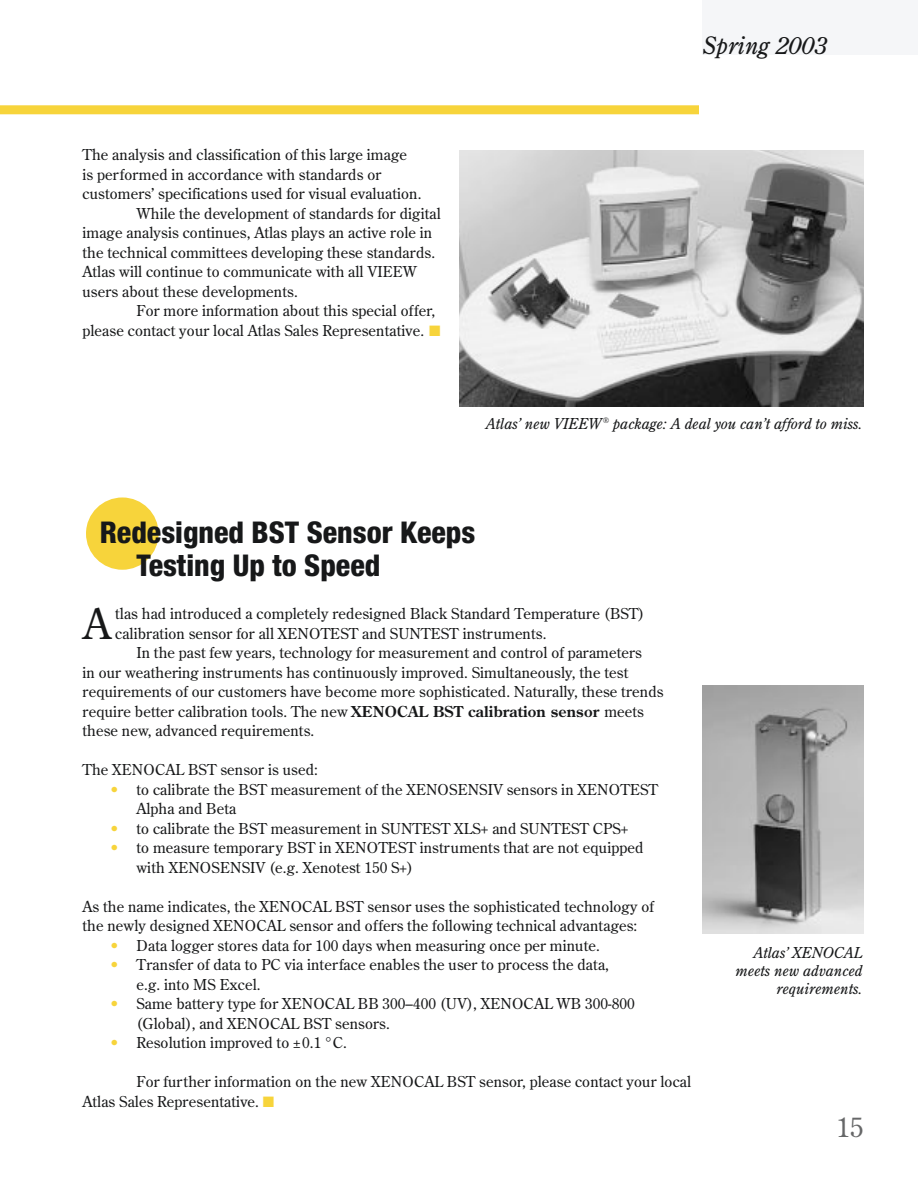
<style>
.page{position:relative;width:918px;height:1188px;background:#fff}
.page>*{position:absolute;margin:0;border:0;box-sizing:border-box;transform-origin:0 0}
.t1{font:41.55px "Century Old Style";color:#171819}
.t2{font:800 condensed 30px/33px "Helvetica Neue";color:#171819}
.t3{font:27px "Century Old Style";color:#666768}
.t4{font:italic 24px "Century Old Style";color:#171819}
.t5{font:15px/19.5px "Century Old Style";letter-spacing:.01em;color:#171819}
.t6{font:italic 15px/18px "Century Old Style";color:#171819;text-align:right}
.s1{color:#f7d43b}
.s2{font-weight:700}
</style>
<div class="page">
<div style="left:703px;top:0;width:215px;height:54px;background:#f5f6f8"></div>
<img style="left:459px;top:150px;width:405px;height:257px">
<img style="left:702px;top:686px;width:162px;height:247px">
<div style="left:0;top:105px;width:699px;height:9px;background:#f7d43b"></div>
<h3 class="t4" style="left:702px;top:36px;width:126px">Spring 2003</h3>
<p class="t5" style="left:82px;top:146px;width:326px">The analysis and classification of this large image</p>
<p class="t5" style="left:82px;top:165px;width:300px">is performed in accordance with standards or</p>
<p class="t5" style="left:82px;top:185px;width:341px">customers’ specifications used for visual evaluation.</p>
<p class="t5" style="left:136px;top:204px;width:306px">While the development of standards for digital</p>
<p class="t5" style="left:82px;top:224px;width:351px">image analysis continues, Atlas plays an active role in</p>
<p class="t5" style="left:82px;top:243px;width:354px">the technical committees developing these standards.</p>
<p class="t5" style="left:82px;top:263px;width:336px">Atlas will continue to communicate with all VIEEW</p>
<p class="t5" style="left:82px;top:282px;width:217px">users about these developments.</p>
<p class="t5" style="left:136px;top:302px;width:300px">For more information about this special offer,</p>
<p class="t5" style="left:82px;top:321px;width:360px">please contact your local Atlas Sales Representative. <span class="s1">■</span></p>
<p class="t6" style="left:486px;top:416px;width:378px">Atlas’ new VIEEW<sup>®</sup> package: A deal you can’t afford to miss.</p>
<h2 class="t2" style="left:137px;top:519px;width:340px;text-indent:-54px"><span class="s1">●</span>Redesigned BST Sensor Keeps<br>Testing Up to Speed</h2>
<h1 class="t1" style="left:83px;top:607px;width:29px">A</h1>
<p class="t5" style="left:115px;top:605px;width:531px">tlas had introduced a completely redesigned Black Standard Temperature (BST) calibration sensor for all XENOTEST and SUNTEST instruments.</p>
<p class="t5" style="left:82px;top:644px;width:583px;text-indent:54px">In the past few years, technology for measurement and control of parameters<br>in our weathering instruments has continuously improved. Simultaneously, the test requirements of our customers have become more sophisticated. Naturally, these trends require better calibration tools. The new <span class="s2">XENOCAL BST calibration sensor</span> meets these new, advanced requirements.</p>
<p class="t5" style="left:83px;top:761px;width:237px">The XENOCAL BST sensor is used:</p>
<p class="t5" style="left:137px;top:781px;width:523px;text-indent:-27px"><span class="s1">•</span> to calibrate the BST measurement of the XENOSENSIV sensors in XENOTEST<br>Alpha and Beta</p>
<p class="t5" style="left:110px;top:820px;width:520px"><span class="s1">•</span> to calibrate the BST measurement in SUNTEST XLS+ and SUNTEST CPS+</p>
<p class="t5" style="left:137px;top:839px;width:509px;text-indent:-27px"><span class="s1">•</span> to measure temporary BST in XENOTEST instruments that are not equipped with XENOSENSIV (e.g. Xenotest 150 S+)</p>
<p class="t5" style="left:83px;top:898px;width:573px">As the name indicates, the XENOCAL BST sensor uses the sophisticated technology of the newly designed XENOCAL sensor and offers the following technical advantages:</p>
<p class="t5" style="left:110px;top:937px;width:492px"><span class="s1">•</span> Data logger stores data for 100 days when measuring once per minute.</p>
<p class="t5" style="left:137px;top:956px;width:474px;text-indent:-27px"><span class="s1">•</span> Transfer of data to PC via interface enables the user to process the data, e.g. into MS Excel.</p>
<p class="t5" style="left:137px;top:995px;width:500px;text-indent:-27px"><span class="s1">•</span> Same battery type for XENOCAL BB 300–400 (UV), XENOCAL WB 300-800 (Global), and XENOCAL BST sensors.</p>
<p class="t5" style="left:110px;top:1034px;width:239px"><span class="s1">•</span> Resolution improved to ±0.1 °C.</p>
<p class="t5" style="left:83px;top:1073px;width:610px;text-indent:54px">For further information on the new XENOCAL BST sensor, please contact your local<br>Atlas Sales Representative. <span class="s1">■</span></p>
<p class="t6" style="left:736px;top:945px;width:128px">Atlas’ XENOCAL meets new advanced requirements.</p>
<h3 class="t3" style="left:836px;top:1116px;width:28px">15</h3>
</div>
